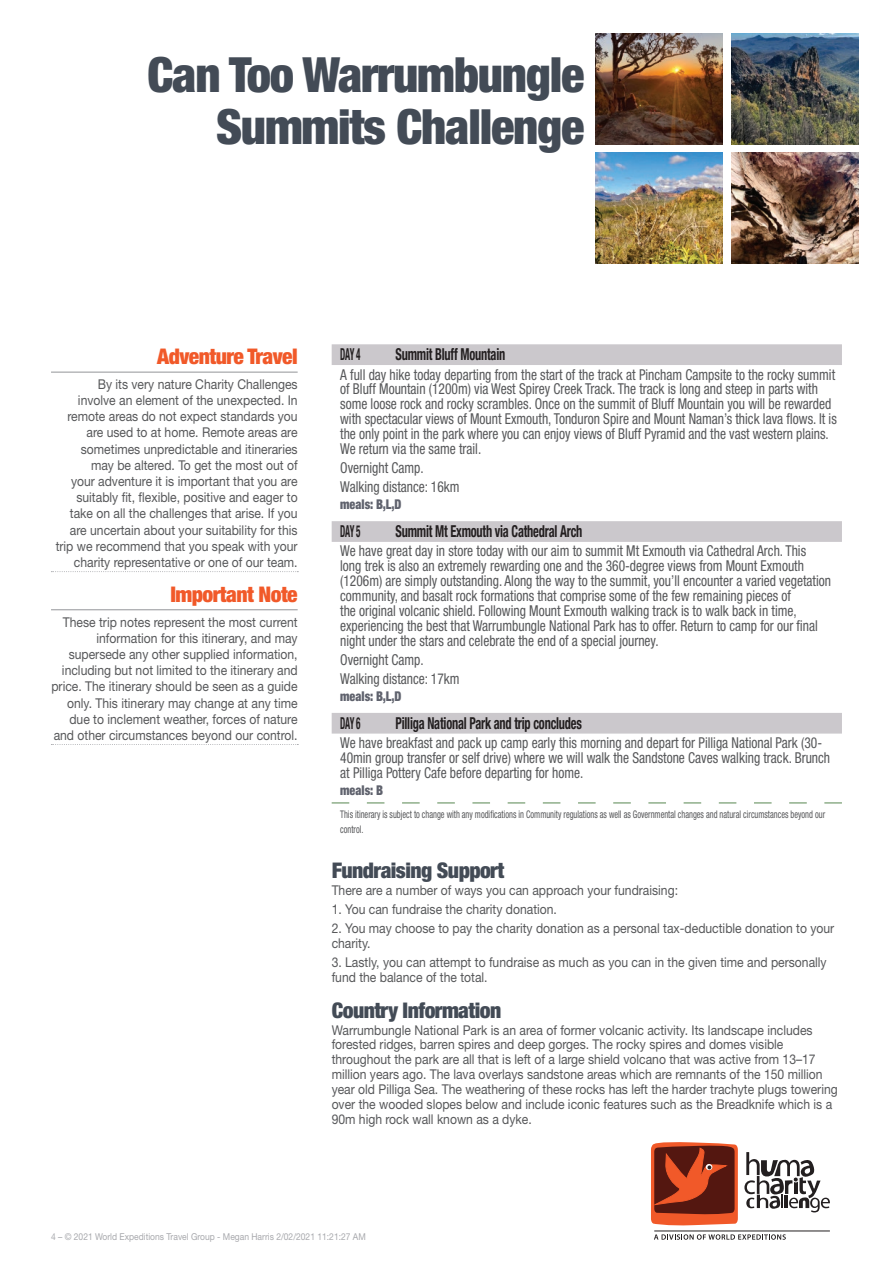
<style>
.page{position:relative;width:893px;height:1263px;background:#fff}
.page>*{position:absolute;margin:0;border:0;box-sizing:border-box;transform-origin:0 0}
.t1{font:900 condensed 48.6px/52.9px "Helvetica Neue LT Std";letter-spacing:-.025em;color:#434b56;text-align:right}
.t2{font:900 condensed 21.6px "Helvetica Neue LT Std";letter-spacing:-.025em;color:#434b56}
.t3{font:900 condensed 21.6px "Helvetica Neue LT Std";letter-spacing:-.025em;color:#f15929}
.t4{font:700 condensed 16.5px "Helvetica Neue LT Std";letter-spacing:-.015em;color:#231f20;scale:.75 1}
.t5{font:700 condensed 16.5px "Helvetica Neue LT Std";letter-spacing:-.015em;color:#231f20;scale:.55 1}
.t6{font:condensed 15px/14.9px "Helvetica Neue LT Std";color:#57585a;scale:.9 1}
.t7{font:13.5px/16.2px "Helvetica Neue LT Std";color:#57585a;scale:.9 1}
.t8{font:900 condensed 13.5px "Helvetica Neue LT Std";color:#5f626d;scale:.9 1}
.t9{font:condensed 10.5px/14.9px "Helvetica Neue LT Std";color:#57585a;scale:.8 1}
.t10{font:9.45px "Helvetica Neue LT Std";color:#a8a9ad;scale:.9 1}
</style>
<div class="page">
<img style="left:595px;top:34px;width:128px;height:110px">
<img style="left:731px;top:34px;width:128px;height:110px">
<img style="left:595px;top:153px;width:128px;height:110px">
<img style="left:731px;top:153px;width:128px;height:110px">
<div style="left:332px;top:344px;width:510px;height:21px;background:#cbc8cc"></div>
<div style="left:332px;top:521px;width:510px;height:21px;background:#cbc8cc"></div>
<div style="left:332px;top:713px;width:510px;height:21px;background:#cbc8cc"></div>
<svg style="left:332px;top:802px;width:510px;height:1px"></svg>
<svg style="left:654px;top:1234px;width:132px;height:6px"></svg>
<hr style="left:654px;top:1231px;width:176px;height:1px;background:#231f20">
<svg style="left:744px;top:1152px;width:86px;height:60px"></svg>
<svg style="left:651px;top:1142px;width:87px;height:84px;background:#9c3b22"></svg>
<hr style="left:51px;top:372px;width:247px;height:1px;background:#939598">
<svg style="left:51px;top:571px;width:247px;height:1px"></svg>
<hr style="left:51px;top:609px;width:247px;height:1px;background:#939598">
<svg style="left:51px;top:744px;width:247px;height:1px"></svg>
<h1 class="t1" style="left:147px;top:47px;width:439px">Can Too Warrumbungle<br>Summits Challenge</h1>
<h2 class="t3" style="left:157px;top:343px;width:142px">Adventure Travel</h2>
<p class="t7" style="left:56px;top:376px;width:270px;text-align:right">By its very nature Charity Challenges<br>involve an element of the unexpected. In remote areas do not expect standards you are used to at home. Remote areas are sometimes unpredictable and itineraries may be altered. To get the most out of<br>your adventure it is important that you are suitably fit, flexible, positive and eager to take on all the challenges that arise. If you are uncertain about your suitability for this trip we recommend that you speak with your charity representative or one of our team.</p>
<h2 class="t3" style="left:171px;top:581px;width:129px">Important Note</h2>
<p class="t7" style="left:51px;top:613px;width:275px;text-align:right">These trip notes represent the most current information for this itinerary, and may supersede any other supplied information, including but not limited to the itinerary and price. The itinerary should be seen as a guide only. This itinerary may change at any time due to inclement weather, forces of nature and other circumstances beyond our control.</p>
<p class="t5" style="left:340px;top:345px;width:38px">DAY 4</p>
<p class="t4" style="left:395px;top:345px;width:148px">Summit Bluff Mountain</p>
<p class="t6" style="left:340px;top:367px;width:553px">A full day hike today departing from the start of the track at Pincham Campsite to the rocky summit of Bluff Mountain (1200m) via West Spirey Creek Track. The track is long and steep in parts with some loose rock and rocky scrambles. Once on the summit of Bluff Mountain you will be rewarded with spectacular views of Mount Exmouth, Tonduron Spire and Mount Naman’s thick lava flows. It is the only point in the park where you can enjoy views of Bluff Pyramid and the vast western plains.<br>We return via the same trail.</p>
<p class="t6" style="left:340px;top:458px;width:134px;line-height:19px">Overnight Camp.<br>Walking distance: 16km</p>
<p class="t8" style="left:340px;top:496px;width:70px">meals: B,L,D</p>
<p class="t5" style="left:340px;top:521px;width:38px">DAY 5</p>
<p class="t4" style="left:395px;top:521px;width:251px">Summit Mt Exmouth via Cathedral Arch</p>
<p class="t6" style="left:340px;top:544px;width:547px">We have great day in store today with our aim to summit Mt Exmouth via Cathedral Arch. This long trek is also an extremely rewarding one and the 360-degree views from Mount Exmouth (1206m) are simply outstanding. Along the way to the summit, you’ll encounter a varied vegetation community, and basalt rock formations that comprise some of the few remaining pieces of<br>the original volcanic shield. Following Mount Exmouth walking track is to walk back in time, experiencing the best that Warrumbungle National Park has to offer. Return to camp for our final night under the stars and celebrate the end of a special journey.</p>
<p class="t6" style="left:340px;top:650px;width:134px;line-height:19px">Overnight Camp.<br>Walking distance: 17km</p>
<p class="t8" style="left:340px;top:688px;width:70px">meals: B,L,D</p>
<p class="t5" style="left:340px;top:713px;width:38px">DAY 6</p>
<p class="t4" style="left:395px;top:713px;width:250px">Pilliga National Park and trip concludes</p>
<p class="t6" style="left:340px;top:735px;width:546px">We have breakfast and pack up camp early this morning and depart for Pilliga National Park (30-<br>40min group transfer or self drive) where we will walk the Sandstone Caves walking track. Brunch at Pilliga Pottery Cafe before departing for home.</p>
<p class="t8" style="left:340px;top:782px;width:49px">meals: B</p>
<p class="t9" style="left:340px;top:807px;width:608px">This itinerary is subject to change with any modifications in Community regulations as well as Governmental changes and natural circumstances beyond our control.</p>
<h2 class="t2" style="left:332px;top:856px;width:174px">Fundraising Support</h2>
<p class="t7" style="left:332px;top:881px;width:386px">There are a number of ways you can approach your fundraising:</p>
<p class="t7" style="left:332px;top:900px;width:252px">1. You can fundraise the charity donation.</p>
<p class="t7" style="left:332px;top:920px;width:560px;line-height:14.9px">2. You may choose to pay the charity donation as a personal tax‑deductible donation to your charity.</p>
<p class="t7" style="left:332px;top:954px;width:551px;line-height:14.9px">3. Lastly, you can attempt to fundraise as much as you can in the given time and personally fund the balance of the total.</p>
<h2 class="t2" style="left:332px;top:996px;width:171px">Country Information</h2>
<p class="t7" style="left:332px;top:1022px;width:564px;line-height:14.9px">Warrumbungle National Park is an area of former volcanic activity. Its landscape includes forested ridges, barren spires and deep gorges. The rocky spires and domes visible throughout the park are all that is left of a large shield volcano that was active from 13–17 million years ago. The lava overlays sandstone areas which are remnants of the 150 million year old Pilliga Sea. The weathering of these rocks has left the harder trachyte plugs towering over the wooded slopes below and include iconic features such as the Breadknife which is a 90m high rock wall known as a dyke.</p>
<p class="t10" style="left:51px;top:1230px;width:351px">4 – © 2021 World Expeditions Travel Group - Megan Harris 2/02/2021 11:21:27 AM</p>
</div>
